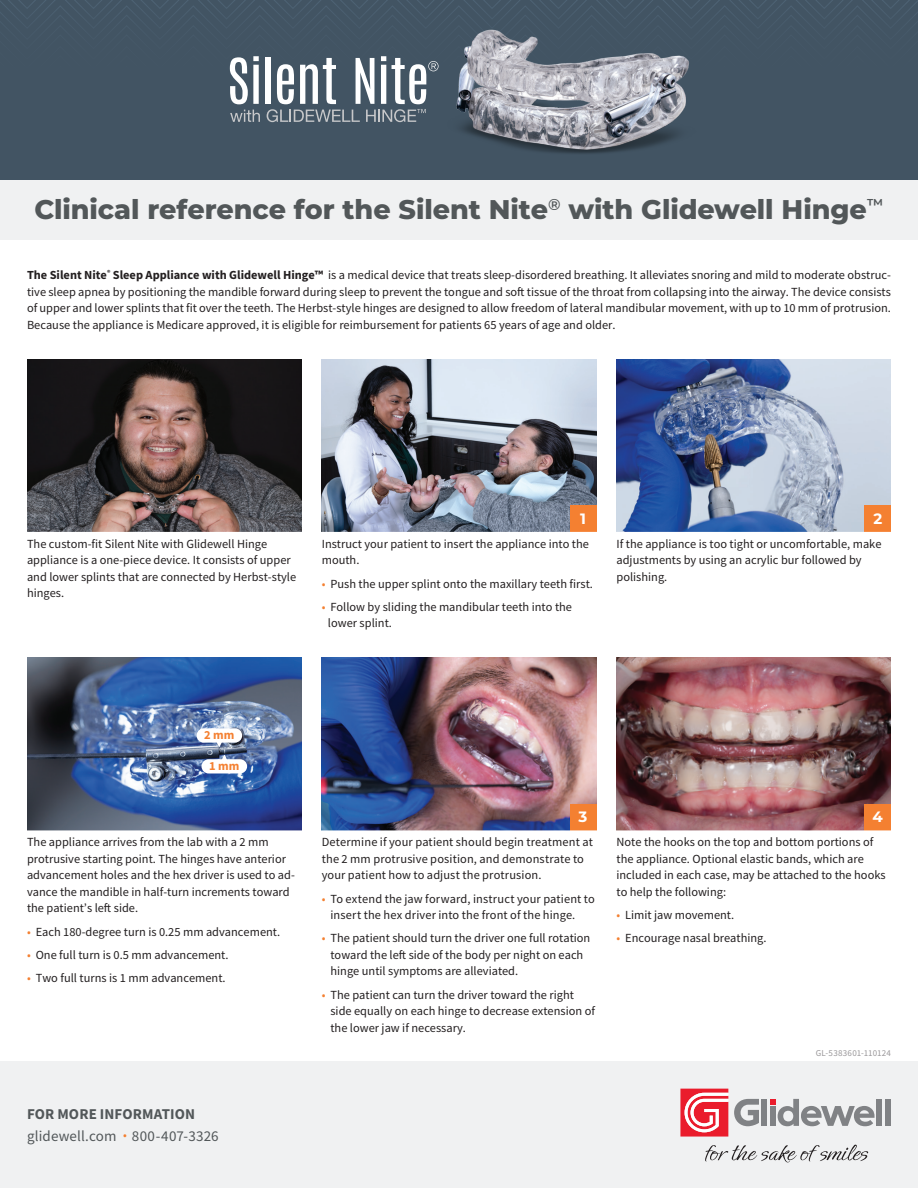
<style>
.page{position:relative;width:918px;height:1188px;background:#fff}
.page>*{position:absolute;margin:0;border:0;box-sizing:border-box;transform-origin:0 0}
.t1{font:800 27px "Montserrat";letter-spacing:-.005em;color:#525759}
.Website{font:15px "Source Sans Pro";letter-spacing:.015em;color:#525759}
.Intro_Sub_Headers{font:700 15px "Source Sans Pro";letter-spacing:.01em;color:#525759}
.t2{font:700 15px "Montserrat";color:#fff}
.t3{font:12.3px/16.5px "Source Sans Pro";color:#231f20}
.t4{font:700 12.3px "Source Sans Pro";color:#f48031}
.t5{font:9px "Source Sans Pro";letter-spacing:.025em;color:#999799}
.s1{font-weight:700}
.s2{color:#f48031}
.s3{font-size:12.3px;color:#f48031}
</style>
<div class="page">
<div style="left:0;top:1061px;width:918px;height:127px;background:#f0f1f2"></div>
<svg style="left:681px;top:1089px;width:47px;height:48px"></svg>
<div style="left:885px;top:1099px;width:6px;height:27px;background:#808285"></div>
<div style="left:876px;top:1099px;width:6px;height:27px;background:#808285"></div>
<div style="left:762px;top:1099px;width:5px;height:27px;background:#808285"></div>
<svg style="left:734px;top:1099px;width:25px;height:27px"></svg>
<svg style="left:770px;top:1099px;width:105px;height:27px"></svg>
<svg style="left:705px;top:1145px;width:163px;height:17px"></svg>
<img style="left:27px;top:359px;width:275px;height:173px">
<img style="left:616px;top:359px;width:275px;height:173px">
<div style="left:865px;top:505px;width:26px;height:27px;background:#f48031"></div>
<img style="left:322px;top:359px;width:274px;height:173px">
<div style="left:570px;top:505px;width:26px;height:27px;background:#f48031"></div>
<img style="left:27px;top:658px;width:275px;height:172px">
<img style="left:616px;top:658px;width:275px;height:172px">
<div style="left:865px;top:804px;width:26px;height:27px;background:#f48031"></div>
<img style="left:322px;top:658px;width:274px;height:172px">
<div style="left:570px;top:804px;width:26px;height:27px;background:#f48031"></div>
<svg style="left:0;top:0;width:918px;height:240px"></svg>
<svg style="left:222px;top:755px;width:5px;height:4px"></svg>
<div style="left:202px;top:759px;width:45px;height:14px;background:#fff;border-radius:7px"></div>
<svg style="left:217px;top:743px;width:5px;height:4px"></svg>
<div style="left:197px;top:728px;width:45px;height:15px;background:#fff;border-radius:7px"></div>
<hr style="left:22px;top:830px;width:877px;height:2px;background:#fff">
<p class="t1" style="left:35px;top:190px;width:850px">Clinical reference for the Silent Nite<sup>®</sup> with Glidewell Hinge<sup>™</sup></p>
<p class="t3" style="left:27px;top:267px;width:866px;text-align:justify"><span class="s1">The Silent Nite</span><sup>®</sup> <span class="s1">Sleep Appliance with Glidewell Hinge™</span> is a medical device that treats sleep-disordered breathing. It alleviates snoring and mild to moderate obstruc&shy;tive sleep apnea by positioning the mandible forward during sleep to prevent the tongue and soft tissue of the throat from collapsing into the airway. The device consists of upper and lower splints that fit over the teeth. The Herbst-style hinges are designed to allow freedom of lateral mandibular movement, with up to 10 mm of protrusion.<br>Because the appliance is Medicare approved, it is eligible for reimbursement for patients 65 years of age and older.</p>
<p class="t2" style="left:580px;top:508px;width:7px">1</p>
<p class="t2" style="left:873px;top:508px;width:10px">2</p>
<p class="t3" style="left:27px;top:535px;width:271px">The custom-fit Silent Nite with Glidewell Hinge appliance is a one-piece device. It consists of upper and lower splints that are connected by Herbst-style hinges.</p>
<p class="t3" style="left:617px;top:535px;width:267px">If the appliance is too tight or uncomfortable, make adjustments by using an acrylic bur followed by polishing.</p>
<p class="t3" style="left:322px;top:535px;width:269px">Instruct your patient to insert the appliance into the mouth.</p>
<p class="t3" style="left:322px;top:575px;width:273px"><span class="s2">•</span> Push the upper splint onto the maxillary teeth first.</p>
<p class="t3" style="left:328px;top:598px;width:246px;text-indent:-6px"><span class="s2">•</span> Follow by sliding the mandibular teeth into the lower splint.</p>
<p class="t4" style="left:204px;top:727px;width:32px">2 mm</p>
<p class="t4" style="left:209px;top:758px;width:32px">1 mm</p>
<p class="t3" style="left:27px;top:834px;width:269px">The appliance arrives from the lab with a 2 mm protrusive starting point. The hinges have anterior advancement holes and the hex driver is used to ad&shy;vance the mandible in half-turn increments toward the patient’s left side.</p>
<p class="t3" style="left:27px;top:923px;width:255px"><span class="s2">•</span> Each 180-degree turn is 0.25 mm advancement.</p>
<p class="t3" style="left:27px;top:947px;width:203px"><span class="s2">•</span> One full turn is 0.5 mm advancement.</p>
<p class="t3" style="left:27px;top:970px;width:200px"><span class="s2">•</span> Two full turns is 1 mm advancement.</p>
<p class="Intro_Sub_Headers" style="left:27px;top:1104px;width:170px">FOR MORE INFORMATION</p>
<p class="Website" style="left:27px;top:1126px;width:193px">glidewell.com <span class="s3">•</span> 800-407-3326</p>
<p class="t2" style="left:579px;top:806px;width:10px">3</p>
<p class="t2" style="left:873px;top:806px;width:12px">4</p>
<p class="t3" style="left:322px;top:834px;width:273px">Determine if your patient should begin treatment at the 2 mm protrusive position, and demonstrate to your patient how to adjust the protrusion.</p>
<p class="t3" style="left:330px;top:890px;width:266px;text-indent:-9px"><span class="s2">•</span> To extend the jaw forward, instruct your patient to insert the hex driver into the front of the hinge.</p>
<p class="t3" style="left:330px;top:930px;width:261px;text-indent:-9px"><span class="s2">•</span> The patient should turn the driver one full rotation toward the left side of the body per night on each hinge until symptoms are alleviated.</p>
<p class="t3" style="left:330px;top:986px;width:266px;text-indent:-9px"><span class="s2">•</span> The patient can turn the driver toward the right side equally on each hinge to decrease extension of the lower jaw if necessary.</p>
<p class="t3" style="left:617px;top:834px;width:271px">Note the hooks on the top and bottom portions of the appliance. Optional elastic bands, which are included in each case, may be attached to the hooks to help the following:</p>
<p class="t3" style="left:617px;top:907px;width:119px"><span class="s2">•</span> Limit jaw movement.</p>
<p class="t3" style="left:617px;top:930px;width:152px"><span class="s2">•</span> Encourage nasal breathing.</p>
<p class="t5" style="left:816px;top:1047px;width:77px">GL-5383601-110124</p>
</div>
